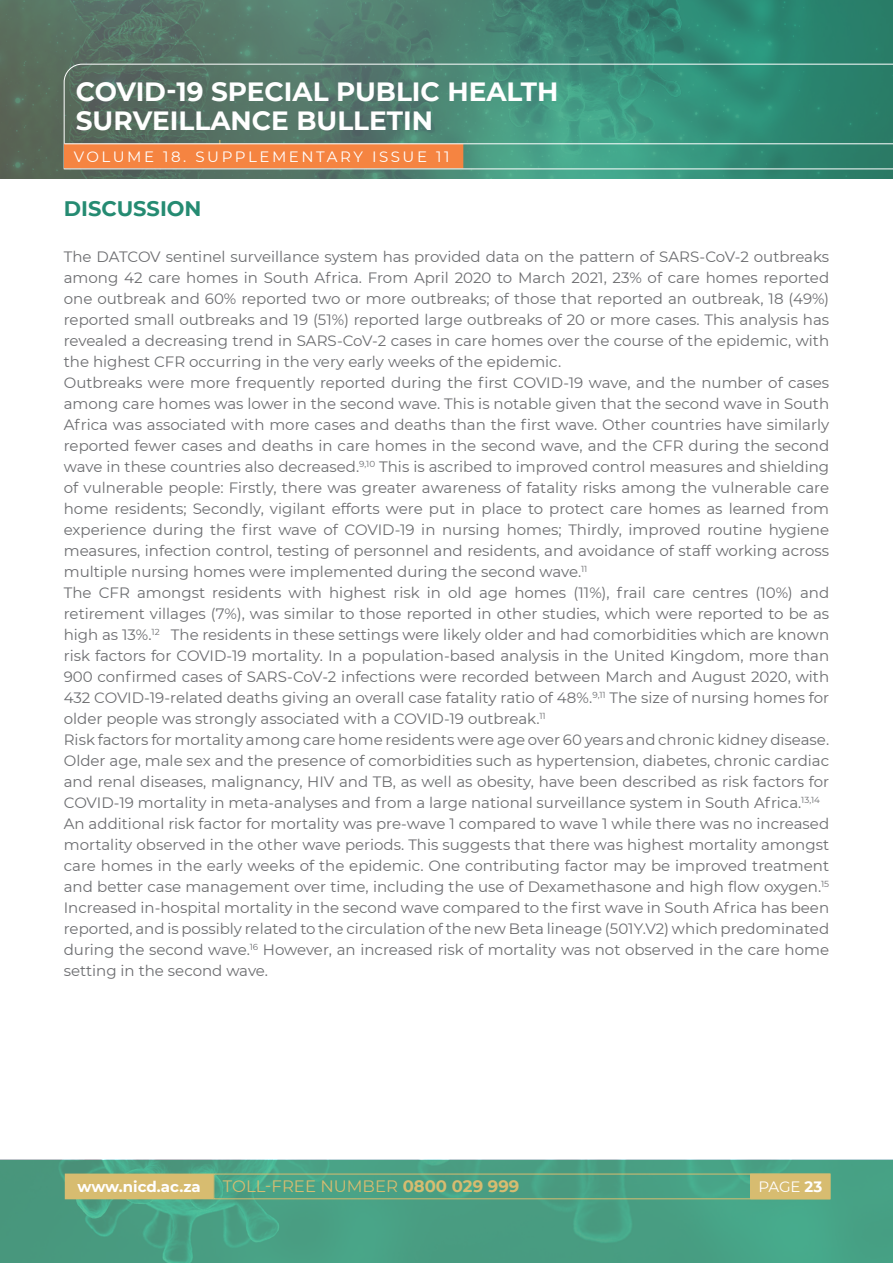
<style>
.page{position:relative;width:893px;height:1263px;background:#fff}
.page>*{position:absolute;margin:0;border:0;box-sizing:border-box;transform-origin:0 0}
.t1{font:700 26.4px/29.1px "Montserrat";color:#fff}
.t2{font:700 21px "Montserrat";color:#258b72}
.t3{font:16.5px "Montserrat";color:#d7bc70}
.t4{font:15px/21px "Montserrat";color:#6c6d70;text-align:justify}
.t5{font:15px "Montserrat";letter-spacing:.17em;color:#fff}
.t6{font:700 15px "Montserrat";color:#fff}
.s1{font-weight:700}
</style>
<div class="page">
<svg style="left:0;top:0;width:893px;height:179px;background:#487d6c"></svg>
<svg style="left:0;top:1160px;width:893px;height:103px;background:#49a083"></svg>
<svg style="left:63px;top:63px;width:830px;height:107px;background:#488875"></svg>
<div style="left:65px;top:144px;width:398px;height:24px;background:#f58441"></div>
<div style="left:64px;top:144px;width:399px;height:24px;border:1px solid #f58441"></div>
<div style="left:213px;top:1174px;width:617px;height:25px;border:1px solid #d7bc70"></div>
<div style="left:751px;top:1174px;width:79px;height:25px;background:#d7bc70"></div>
<div style="left:65px;top:1174px;width:148px;height:25px;background:#d7bc70"></div>
<hr style="left:64px;top:169px;width:829px;height:1px;background:#fff">
<hr style="left:64px;top:143px;width:829px;height:1px;background:#fff">
<h1 class="t1" style="left:76px;top:76px;width:484px">COVID-19 SPECIAL PUBLIC HEALTH<br>SURVEILLANCE BULLETIN</h1>
<p class="t5" style="left:74px;top:146px;width:377px">VOLUME 18. SUPPLEMENTARY ISSUE 11</p>
<p class="t2" style="left:64px;top:193px;width:139px">DISCUSSION</p>
<p class="t4" style="left:64px;top:246px;width:767px">The DATCOV sentinel surveillance system has provided data on the pattern of SARS-CoV-2 outbreaks among 42 care homes in South Africa. From April 2020 to March 2021, 23% of care homes reported one outbreak and 60% reported two or more outbreaks; of those that reported an outbreak, 18 (49%) reported small outbreaks and 19 (51%) reported large outbreaks of 20 or more cases. This analysis has revealed a decreasing trend in SARS-CoV-2 cases in care homes over the course of the epidemic, with the highest CFR occurring in the very early weeks of the epidemic.</p>
<p class="t4" style="left:64px;top:372px;width:767px">Outbreaks were more frequently reported during the first COVID-19 wave, and the number of cases among care homes was lower in the second wave. This is notable given that the second wave in South Africa was associated with more cases and deaths than the first wave. Other countries have similarly reported fewer cases and deaths in care homes in the second wave, and the CFR during the second wave in these countries also decreased.<sup>9,10</sup> This is ascribed to improved control measures and shielding of vulnerable people: Firstly, there was greater awareness of fatality risks among the vulnerable care home residents; Secondly, vigilant efforts were put in place to protect care homes as learned from experience during the first wave of COVID-19 in nursing homes; Thirdly, improved routine hygiene measures, infection control, testing of personnel and residents, and avoidance of staff working across multiple nursing homes were implemented during the second wave.<sup>11</sup></p>
<p class="t4" style="left:64px;top:582px;width:767px">The CFR amongst residents with highest risk in old age homes (11%), frail care centres (10%) and retirement villages (7%), was similar to those reported in other studies, which were reported to be as high as 13%.<sup>12</sup> The residents in these settings were likely older and had comorbidities which are known risk factors for COVID-19 mortality. In a population-based analysis in the United Kingdom, more than 900 confirmed cases of SARS-CoV-2 infections were recorded between March and August 2020, with 432 COVID-19-related deaths giving an overall case fatality ratio of 48%.<sup>9,11</sup> The size of nursing homes for older people was strongly associated with a COVID-19 outbreak.<sup>11</sup></p>
<p class="t4" style="left:64px;top:729px;width:767px">Risk factors for mortality among care home residents were age over 60 years and chronic kidney disease.<br>Older age, male sex and the presence of comorbidities such as hypertension, diabetes, chronic cardiac and renal diseases, malignancy, HIV and TB, as well as obesity, have been described as risk factors for COVID-19 mortality in meta-analyses and from a large national surveillance system in South Africa.<sup>13,14</sup></p>
<p class="t4" style="left:64px;top:813px;width:767px">An additional risk factor for mortality was pre-wave 1 compared to wave 1 while there was no increased mortality observed in the other wave periods. This suggests that there was highest mortality amongst care homes in the early weeks of the epidemic. One contributing factor may be improved treatment and better case management over time, including the use of Dexamethasone and high flow oxygen.<sup>15<br></sup>Increased in-hospital mortality in the second wave compared to the first wave in South Africa has been reported, and is possibly related to the circulation of the new Beta lineage (501Y.V2) which predominated during the second wave.<sup>16</sup> However, an increased risk of mortality was not observed in the care home setting in the second wave.</p>
<p class="t6" style="left:78px;top:1176px;width:125px">www.nicd.ac.za</p>
<p class="t3" style="left:223px;top:1175px;width:298px">TOLL-FREE NUMBER <span class="s1">0800 029 999</span></p>
<p class="t5" style="left:758px;top:1176px;width:65px">PAGE <span class="s1">23</span></p>
</div>
